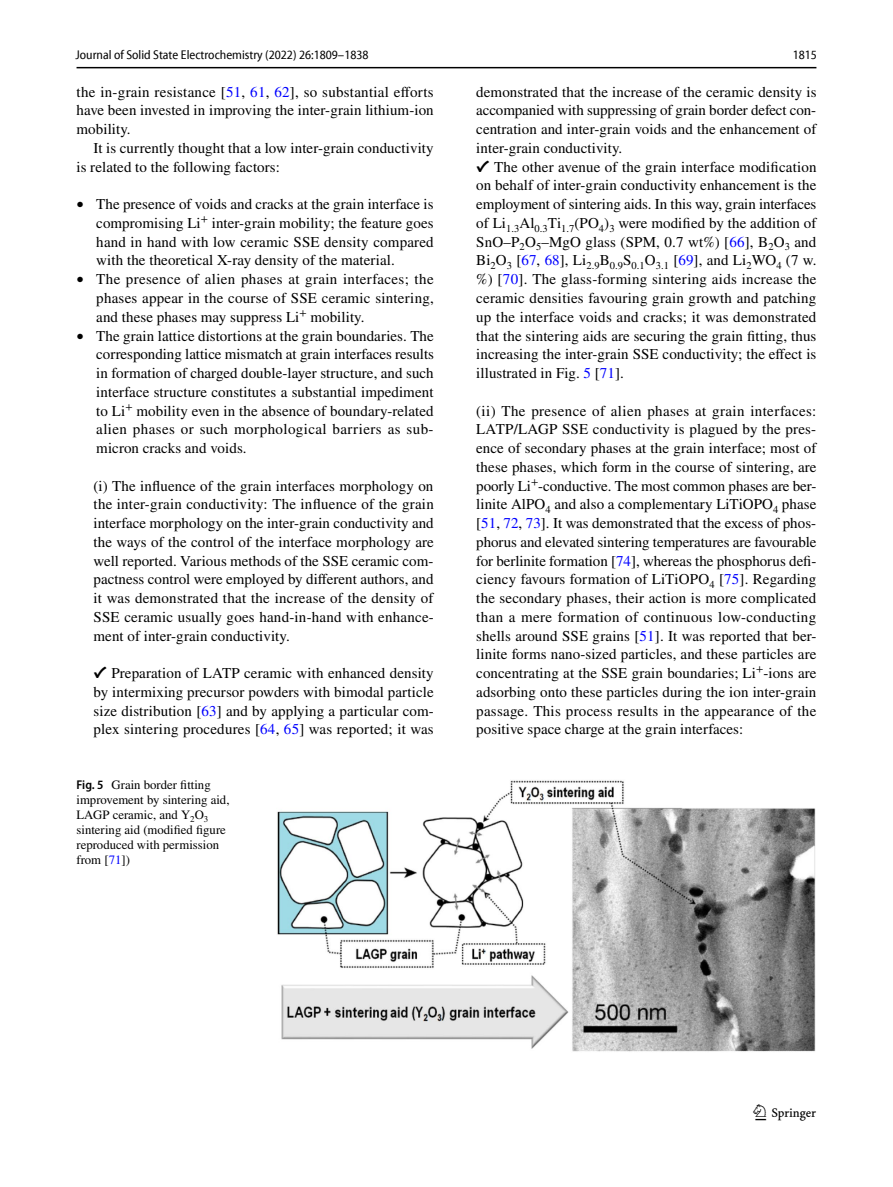
<style>
.page{position:relative;width:893px;height:1187px;background:#fff}
.page>*{position:absolute;margin:0;border:0;box-sizing:border-box;transform-origin:0 0}
.t1{font:22.5px "Springnew Regular 3";color:#000}
.t2{font:15px/18.8px "STIX";letter-spacing:.005em;color:#000;text-align:justify}
.t3{font:12.75px/15px "STIX";color:#000}
.t4{font:semi-condensed 12.75px "Myriad Pro Unic";color:#000}
.s1{color:#00f}
.s2{font-size:14.1px}
.s3{font-family:"Code 2000"}
.s4{font-family:"Myriad Pro";font-weight:600;font-stretch:semi-condensed}
</style>
<div class="page">
<hr style="left:77px;top:67px;width:739px;height:1px;background:#000">
<img style="left:277px;top:780px;width:539px;height:272px">
<p class="t4" style="left:76px;top:50px;width:294px">Journal of Solid State Electrochemistry (2022) 26:1809–1838</p>
<p class="t4" style="left:793px;top:50px;width:26px">1815</p>
<p class="t2" style="left:77px;top:83px;width:359px">the in-grain resistance [<span class="s1">51</span>, <span class="s1">61</span>, <span class="s1">62</span>], so substantial efforts have been invested in improving the inter-grain lithium-ion mobility.</p>
<p class="t2" style="left:77px;top:139px;width:359px;text-indent:17px">It is currently thought that a low inter-grain conductivity is related to the following factors:</p>
<p class="t2" style="left:96px;top:196px;width:339px;text-indent:-20px"><span class="s2">•</span> The presence of voids and cracks at the grain interface is compromising Li<sup>+</sup> inter-grain mobility; the feature goes hand in hand with low ceramic SSE density compared with the theoretical X-ray density of the material.</p>
<p class="t2" style="left:96px;top:271px;width:339px;text-indent:-20px"><span class="s2">•</span> The presence of alien phases at grain interfaces; the phases appear in the course of SSE ceramic sintering, and these phases may suppress Li<sup>+</sup> mobility.</p>
<p class="t2" style="left:96px;top:327px;width:339px;text-indent:-20px"><span class="s2">•</span> The grain lattice distortions at the grain boundaries. The corresponding lattice mismatch at grain interfaces results in formation of charged double-layer structure, and such interface structure constitutes a substantial impediment to Li<sup>+</sup> mobility even in the absence of boundary-related alien phases or such morphological barriers as sub&shy;micron cracks and voids.</p>
<p class="t2" style="left:94px;top:477px;width:342px">(i) The influence of the grain interfaces morphology on the inter-grain conductivity: The influence of the grain interface morphology on the inter-grain conductivity and the ways of the control of the interface morphology are well reported. Various methods of the SSE ceramic com&shy;pactness control were employed by different authors, and it was demonstrated that the increase of the density of SSE ceramic usually goes hand-in-hand with enhance&shy;ment of inter-grain conductivity.</p>
<p class="t2" style="left:94px;top:664px;width:342px"><span class="s3">✔</span> Preparation of LATP ceramic with enhanced density by intermixing precursor powders with bimodal particle size distribution [<span class="s1">63</span>] and by applying a particular com&shy;plex sintering procedures [<span class="s1">64</span>, <span class="s1">65</span>] was reported; it was</p>
<p class="t3" style="left:77px;top:778px;width:154px"><span class="s4">Fig. 5</span> Grain border fitting improvement by sintering aid,<br>LAGP ceramic, and Y<sub>2</sub>O<sub>3 </sub>sintering aid (modified figure reproduced with permission from [<span class="s1">71</span>])</p>
<p class="t2" style="left:476px;top:83px;width:342px">demonstrated that the increase of the ceramic density is accompanied with suppressing of grain border defect con&shy;centration and inter-grain voids and the enhancement of inter-grain conductivity.</p>
<p class="t2" style="left:476px;top:158px;width:342px"><span class="s3">✔</span> The other avenue of the grain interface modification on behalf of inter-grain conductivity enhancement is the employment of sintering aids. In this way, grain interfaces of Li<sub>1.3</sub>Al<sub>0.3</sub>Ti<sub>1.7</sub>(PO<sub>4</sub>)<sub>3</sub> were modified by the addition of SnO–P<sub>2</sub>O<sub>5</sub>–MgO glass (SPM, 0.7 wt%) [<span class="s1">66</span>], B<sub>2</sub>O<sub>3</sub> and Bi<sub>2</sub>O<sub>3</sub> [<span class="s1">67</span>, <span class="s1">68</span>], Li<sub>2.9</sub>B<sub>0.9</sub>S<sub>0.1</sub>O<sub>3.1</sub> [<span class="s1">69</span>], and Li<sub>2</sub>WO<sub>4</sub> (7 w. %) [<span class="s1">70</span>]. The glass-forming sintering aids increase the ceramic densities favouring grain growth and patching up the interface voids and cracks; it was demonstrated that the sintering aids are securing the grain fitting, thus increasing the inter-grain SSE conductivity; the effect is illustrated in Fig. <span class="s1">5</span> [<span class="s1">71</span>].</p>
<p class="t2" style="left:476px;top:402px;width:342px">(ii) The presence of alien phases at grain interfaces:<br>LATP/LAGP SSE conductivity is plagued by the pres&shy;ence of secondary phases at the grain interface; most of these phases, which form in the course of sintering, are poorly Li<sup>+</sup>-conductive. The most common phases are ber&shy;linite AlPO<sub>4</sub> and also a complementary LiTiOPO<sub>4</sub> phase [<span class="s1">51</span>, <span class="s1">72</span>, <span class="s1">73</span>]. It was demonstrated that the excess of phos&shy;phorus and elevated sintering temperatures are favourable for berlinite formation [<span class="s1">74</span>], whereas the phosphorus defi&shy;ciency favours formation of LiTiOPO<sub>4</sub> [<span class="s1">75</span>]. Regarding the secondary phases, their action is more complicated than a mere formation of continuous low-conducting shells around SSE grains [<span class="s1">51</span>]. It was reported that ber&shy;linite forms nano-sized particles, and these particles are concentrating at the SSE grain boundaries; Li<sup>+</sup>-ions are adsorbing onto these particles during the ion inter-grain passage. This process results in the appearance of the positive space charge at the grain interfaces:</p>
<h1 class="t1" style="left:755px;top:1104px;width:62px">1 3</h1>
</div>
